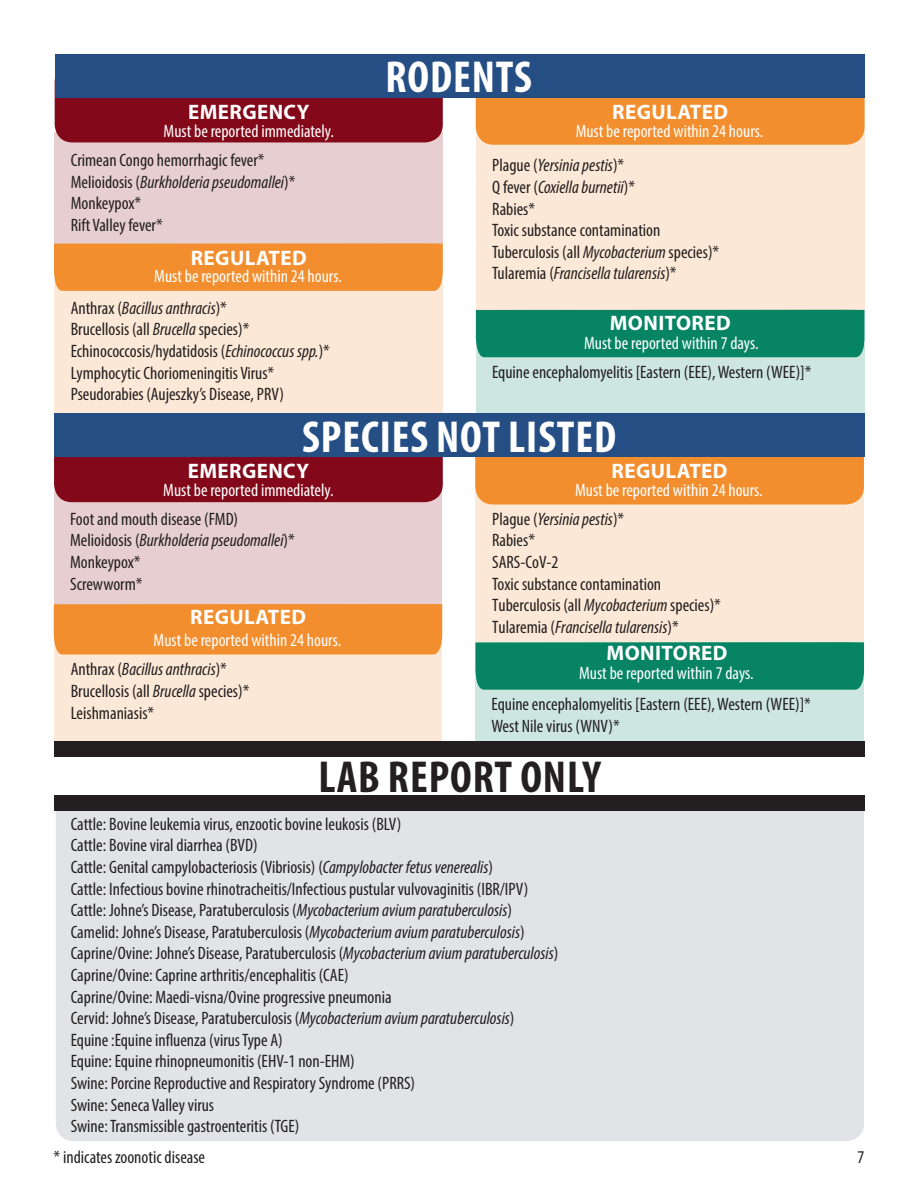
<style>
.page{position:relative;width:918px;height:1188px;background:#fff}
.page>*{position:absolute;margin:0;border:0;box-sizing:border-box;transform-origin:0 0}
.t1{font:700 condensed 45px "Myriad Pro";letter-spacing:.02em;color:#fff}
.t2{font:700 condensed 45px "Myriad Pro";letter-spacing:.02em;color:#231f20}
.t3{font:700 21px "Myriad Pro";letter-spacing:.02em;color:#fff}
.t4{font:condensed 18px/21.6px "Myriad Pro";color:#231f20}
.t5{font:condensed 18px "Myriad Pro";color:#fff}
.t6{font:italic condensed 18px "Myriad Pro";color:#231f20}
.s1{font-style:normal}
.s2{font-style:italic}
</style>
<div class="page">
<div style="left:56px;top:795px;width:808px;height:346px;background:#e2e3e6;border-radius:18px"></div>
<div style="left:54px;top:282px;width:389px;height:131px;background:#fce8d6"></div>
<div style="left:55px;top:132px;width:388px;height:111px;background:#e6ced1"></div>
<div style="left:476px;top:69px;width:389px;height:241px;background:#fce8d6"></div>
<div style="left:476px;top:76px;width:389px;height:69px;background:#f38e2e;border-radius:18px"></div>
<div style="left:55px;top:64px;width:388px;height:78px;background:#830819;border-radius:18px"></div>
<div style="left:55px;top:54px;width:810px;height:43px;background:#254e85"></div>
<div style="left:54px;top:243px;width:389px;height:48px;background:#f38e2e"></div>
<div style="left:55px;top:614px;width:387px;height:127px;background:#fce8d6"></div>
<div style="left:54px;top:490px;width:388px;height:116px;background:#e6ced1"></div>
<div style="left:475px;top:424px;width:389px;height:218px;background:#fce8d6"></div>
<div style="left:475px;top:422px;width:389px;height:82px;background:#f38e2e;border-radius:18px"></div>
<div style="left:54px;top:422px;width:389px;height:80px;background:#830819;border-radius:18px"></div>
<div style="left:54px;top:413px;width:811px;height:44px;background:#254e85"></div>
<div style="left:54px;top:604px;width:388px;height:50px;background:#f38e2e"></div>
<div style="left:476px;top:310px;width:389px;height:35px;background:#068463"></div>
<svg style="left:476px;top:345px;width:389px;height:68px;background:#aad4c9"></svg>
<div style="left:475px;top:642px;width:389px;height:35px;background:#068463"></div>
<svg style="left:475px;top:677px;width:389px;height:64px;background:#a6d2c7"></svg>
<div style="left:54px;top:795px;width:811px;height:16px;background:#231f20"></div>
<div style="left:55px;top:741px;width:810px;height:16px;background:#231f20"></div>
<p class="t3" style="left:188px;top:98px;width:123px">EMERGENCY</p>
<p class="t5" style="left:164px;top:120px;width:172px">Must be reported immediately.</p>
<p class="t4" style="left:71px;top:149px;width:195px">Crimean Congo hemorrhagic fever*</p>
<p class="t6" style="left:71px;top:171px;width:226px"><span class="s1">Melioidosis (</span>Burkholderia pseudomallei<span class="s1">)*</span></p>
<p class="t4" style="left:71px;top:192px;width:72px">Monkeypox*</p>
<p class="t4" style="left:71px;top:214px;width:94px">Rift Valley fever*</p>
<p class="t3" style="left:191px;top:244px;width:117px">REGULATED</p>
<p class="t5" style="left:154px;top:265px;width:189px">Must be reported within 24 hours.</p>
<p class="t6" style="left:71px;top:297px;width:158px"><span class="s1">Anthrax (</span>Bacillus anthracis<span class="s1">)*</span></p>
<p class="t4" style="left:71px;top:318px;width:180px">Brucellosis (all <span class="s2">Brucella</span> species)*</p>
<p class="t4" style="left:71px;top:340px;width:261px">Echinococcosis/hydatidosis (<span class="s2">Echinococcus spp.</span>)*</p>
<p class="t4" style="left:71px;top:362px;width:205px">Lymphocytic Choriomeningitis Virus*</p>
<p class="t4" style="left:71px;top:383px;width:215px">Pseudorabies (Aujeszky’s Disease, PRV)</p>
<p class="t1" style="left:386px;top:49px;width:148px">RODENTS</p>
<p class="t3" style="left:612px;top:98px;width:117px">REGULATED</p>
<p class="t5" style="left:576px;top:121px;width:189px">Must be reported within 24 hours.</p>
<p class="t6" style="left:492px;top:155px;width:134px"><span class="s1">Plague (</span>Yersinia pestis<span class="s1">)*</span></p>
<p class="t6" style="left:492px;top:176px;width:144px"><span class="s1">Q fever (</span>Coxiella burnetii<span class="s1">)*</span></p>
<p class="t4" style="left:492px;top:198px;width:44px">Rabies*</p>
<p class="t4" style="left:492px;top:219px;width:170px">Toxic substance contamination</p>
<p class="t4" style="left:492px;top:241px;width:229px">Tuberculosis (all <span class="s2">Mycobacterium</span> species)*<br>Tularemia (<span class="s2">Francisella tularensis</span>)*</p>
<p class="t3" style="left:610px;top:309px;width:122px">MONITORED</p>
<p class="t5" style="left:584px;top:333px;width:176px">Must be reported within 7 days.</p>
<p class="t4" style="left:492px;top:361px;width:321px">Equine encephalomyelitis [Eastern (EEE), Western (WEE)]*</p>
<p class="t1" style="left:302px;top:408px;width:315px">SPECIES NOT LISTED</p>
<p class="t3" style="left:188px;top:457px;width:123px">EMERGENCY</p>
<p class="t5" style="left:163px;top:479px;width:172px">Must be reported immediately.</p>
<p class="t4" style="left:70px;top:508px;width:170px">Foot and mouth disease (FMD)</p>
<p class="t6" style="left:70px;top:530px;width:226px"><span class="s1">Melioidosis (</span>Burkholderia pseudomallei<span class="s1">)*</span></p>
<p class="t4" style="left:70px;top:551px;width:72px">Monkeypox*</p>
<p class="t4" style="left:70px;top:573px;width:74px">Screwworm*</p>
<p class="t3" style="left:190px;top:603px;width:117px">REGULATED</p>
<p class="t5" style="left:154px;top:629px;width:189px">Must be reported within 24 hours.</p>
<p class="t4" style="left:71px;top:659px;width:180px">Anthrax (<span class="s2">Bacillus anthracis</span>)*<br>Brucellosis (all <span class="s2">Brucella</span> species)*<br>Leishmaniasis*</p>
<p class="t3" style="left:612px;top:457px;width:117px">REGULATED</p>
<p class="t5" style="left:575px;top:479px;width:189px">Must be reported within 24 hours.</p>
<p class="t4" style="left:492px;top:508px;width:230px">Plague (<span class="s2">Yersinia pestis</span>)*<br>Rabies*<br>SARS-CoV-2<br>Toxic substance contamination<br>Tuberculosis (all <span class="s2">Mycobacterium</span> species)*<br>Tularemia (<span class="s2">Francisella tularensis</span>)*</p>
<p class="t3" style="left:607px;top:639px;width:122px">MONITORED</p>
<p class="t5" style="left:579px;top:662px;width:176px">Must be reported within 7 days.</p>
<p class="t4" style="left:492px;top:693px;width:321px">Equine encephalomyelitis [Eastern (EEE), Western (WEE)]*</p>
<p class="t4" style="left:492px;top:715px;width:130px">West Nile virus (WNV)*</p>
<p class="t2" style="left:318px;top:749px;width:284px">LAB REPORT ONLY</p>
<p class="t4" style="left:71px;top:813px;width:332px">Cattle: Bovine leukemia virus, enzootic bovine leukosis (BLV)</p>
<p class="t4" style="left:71px;top:834px;width:188px">Cattle: Bovine viral diarrhea (BVD)</p>
<p class="t4" style="left:71px;top:856px;width:424px">Cattle: Genital campylobacteriosis (Vibriosis) (<span class="s2">Campylobacter fetus venerealis</span>)</p>
<p class="t4" style="left:71px;top:878px;width:459px">Cattle: Infectious bovine rhinotracheitis/Infectious pustular vulvovaginitis (IBR/IPV)</p>
<p class="t4" style="left:71px;top:899px;width:443px">Cattle: Johne’s Disease, Paratuberculosis (<span class="s2">Mycobacterium avium paratuberculosis</span>)</p>
<p class="t4" style="left:71px;top:921px;width:455px">Camelid: Johne’s Disease, Paratuberculosis (<span class="s2">Mycobacterium avium paratuberculosis</span>)</p>
<p class="t4" style="left:71px;top:942px;width:489px">Caprine/Ovine: Johne’s Disease, Paratuberculosis (<span class="s2">Mycobacterium avium paratuberculosis</span>)</p>
<p class="t4" style="left:71px;top:964px;width:279px">Caprine/Ovine: Caprine arthritis/encephalitis (CAE)</p>
<p class="t4" style="left:71px;top:986px;width:322px">Caprine/Ovine: Maedi-visna/Ovine progressive pneumonia</p>
<p class="t4" style="left:71px;top:1007px;width:445px">Cervid: Johne’s Disease, Paratuberculosis (<span class="s2">Mycobacterium avium paratuberculosis</span>)</p>
<p class="t4" style="left:71px;top:1029px;width:214px">Equine :Equine influenza (virus Type A)</p>
<p class="t4" style="left:71px;top:1050px;width:286px">Equine: Equine rhinopneumonitis (EHV-1 non-EHM)</p>
<p class="t4" style="left:71px;top:1072px;width:346px">Swine: Porcine Reproductive and Respiratory Syndrome (PRRS)</p>
<p class="t4" style="left:71px;top:1094px;width:145px">Swine: Seneca Valley virus</p>
<p class="t4" style="left:71px;top:1115px;width:230px">Swine: Transmissible gastroenteritis (TGE)</p>
<p class="t4" style="left:54px;top:1146px;width:153px">* indicates zoonotic disease</p>
<p class="t4" style="left:857px;top:1146px;width:8px">7</p>
</div>
